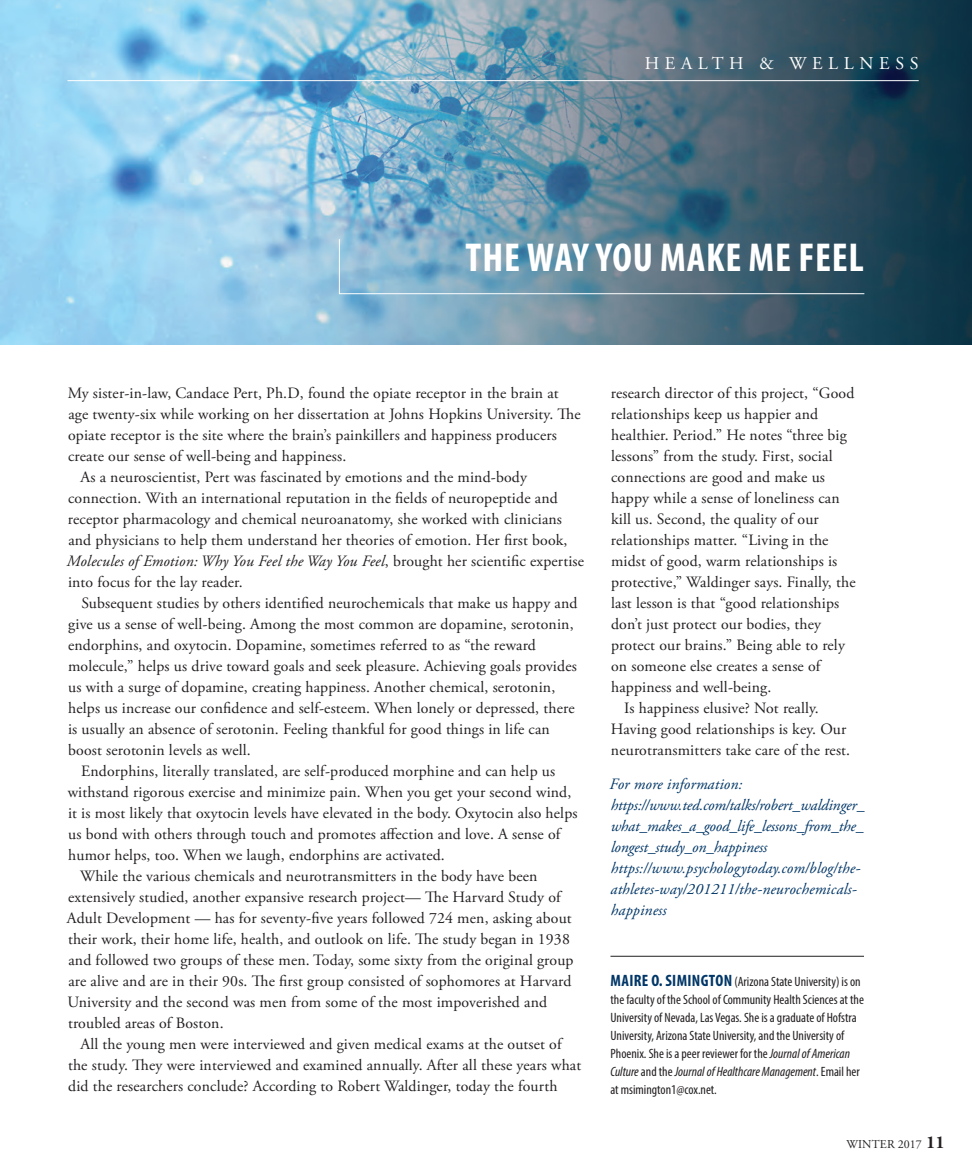
<style>
.page{position:relative;width:972px;height:1175px;background:#fff}
.page>*{position:absolute;margin:0;border:0;box-sizing:border-box;transform-origin:0 0}
.t1{font:700 condensed 40.5px "Myriad Pro";letter-spacing:.02em;color:#fff}
.t2{font:18px "Adobe Garamond Pro";letter-spacing:.315em;color:#fff}
.t3{font:15.75px "Adobe Garamond Pro";letter-spacing:.01em;color:#231f20}
.t4{font:italic 15.75px/21px "Adobe Garamond Pro";letter-spacing:.01em;color:#003667}
.t5{font:italic 15.75px "Adobe Garamond Pro";letter-spacing:.01em;color:#231f20}
.t6{font:condensed 13.5px/18px "Myriad Pro";color:#231f20}
.t7{font:12px "Adobe Garamond Pro";letter-spacing:.015em;color:#231f20}
.s1{font-style:normal}
.s2{font-weight:700;font-size:16.5px;color:#003667}
.s3{font-style:italic}
.s4{font-weight:700;font-size:18px}
</style>
<div class="page">
<img style="left:0;top:0;width:972px;height:344px">
<hr style="left:610px;top:955px;width:254px;height:1px;background:#231f20">
<svg style="left:339px;top:238px;width:526px;height:56px;background:#62879a"></svg>
<hr style="left:68px;top:80px;width:851px;height:1px;background:#fff">
<p class="t2" style="left:645px;top:53px;width:275px">HEALTH &amp; WELLNESS</p>
<h1 class="t1" style="left:466px;top:232px;width:400px">THE WAY YOU MAKE ME FEEL</h1>
<p class="t3" style="left:68px;top:383px;width:493px">My sister-in-law, Candace Pert, Ph.D, found the opiate receptor in the brain at</p>
<p class="t3" style="left:68px;top:404px;width:514px">age twenty-six while working on her dissertation at Johns Hopkins University. The</p>
<p class="t3" style="left:68px;top:425px;width:490px">opiate receptor is the site where the brain’s painkillers and happiness producers</p>
<p class="t3" style="left:68px;top:446px;width:280px">create our sense of well-being and happiness.</p>
<p class="t3" style="left:80px;top:467px;width:448px">As a neuroscientist, Pert was fascinated by emotions and the mind-body</p>
<p class="t3" style="left:68px;top:488px;width:491px">connection. With an international reputation in the fields of neuropeptide and</p>
<p class="t3" style="left:68px;top:509px;width:496px">receptor pharmacology and chemical neuroanatomy, she worked with clinicians</p>
<p class="t3" style="left:68px;top:530px;width:501px">and physicians to help them understand her theories of emotion. Her first book,</p>
<p class="t5" style="left:67px;top:551px;width:519px">Molecules of Emotion: Why You Feel the Way You Feel<span class="s1">, brought her scientific expertise</span></p>
<p class="t3" style="left:68px;top:572px;width:176px">into focus for the lay reader.</p>
<p class="t3" style="left:81px;top:593px;width:498px">Subsequent studies by others identified neurochemicals that make us happy and</p>
<p class="t3" style="left:68px;top:614px;width:507px">give us a sense of well-being. Among the most common are dopamine, serotonin,</p>
<p class="t3" style="left:68px;top:635px;width:469px">endorphins, and oxytocin. Dopamine, sometimes referred to as “the reward</p>
<p class="t3" style="left:68px;top:656px;width:510px">molecule,” helps us drive toward goals and seek pleasure. Achieving goals provides</p>
<p class="t3" style="left:68px;top:677px;width:489px">us with a surge of dopamine, creating happiness. Another chemical, serotonin,</p>
<p class="t3" style="left:68px;top:698px;width:508px">helps us increase our confidence and self-esteem. When lonely or depressed, there</p>
<p class="t3" style="left:68px;top:719px;width:483px">is usually an absence of serotonin. Feeling thankful for good things in life can</p>
<p class="t3" style="left:68px;top:740px;width:184px">boost serotonin levels as well.</p>
<p class="t3" style="left:81px;top:761px;width:476px">Endorphins, literally translated, are self-produced morphine and can help us</p>
<p class="t3" style="left:68px;top:782px;width:505px">withstand rigorous exercise and minimize pain. When you get your second wind,</p>
<p class="t3" style="left:68px;top:803px;width:511px">it is most likely that oxytocin levels have elevated in the body. Oxytocin also helps</p>
<p class="t3" style="left:68px;top:824px;width:494px">us bond with others through touch and promotes affection and love. A sense of</p>
<p class="t3" style="left:68px;top:845px;width:378px">humor helps, too. When we laugh, endorphins are activated.</p>
<p class="t3" style="left:80px;top:866px;width:459px">While the various chemicals and neurotransmitters in the body have been</p>
<p class="t3" style="left:68px;top:887px;width:494px">extensively studied, another expansive research project— The Harvard Study of</p>
<p class="t3" style="left:67px;top:908px;width:506px">Adult Development — has for seventy-five years followed 724 men, asking about</p>
<p class="t3" style="left:68px;top:929px;width:503px">their work, their home life, health, and outlook on life. The study began in 1938</p>
<p class="t3" style="left:68px;top:950px;width:507px">and followed two groups of these men. Today, some sixty from the original group</p>
<p class="t3" style="left:68px;top:971px;width:505px">are alive and are in their 90s. The first group consisted of sophomores at Harvard</p>
<p class="t3" style="left:67px;top:992px;width:481px">University and the second was men from some of the most impoverished and</p>
<p class="t3" style="left:68px;top:1013px;width:157px">troubled areas of Boston.</p>
<p class="t3" style="left:80px;top:1034px;width:483px">All the young men were interviewed and given medical exams at the outset of</p>
<p class="t3" style="left:68px;top:1055px;width:515px">the study. They were interviewed and examined annually. After all these years what</p>
<p class="t3" style="left:68px;top:1076px;width:491px">did the researchers conclude? According to Robert Waldinger, today the fourth</p>
<p class="t3" style="left:611px;top:383px;width:245px">research director of this project, “Good</p>
<p class="t3" style="left:611px;top:404px;width:209px">relationships keep us happier and</p>
<p class="t3" style="left:611px;top:425px;width:237px">healthier. Period.” He notes “three big</p>
<p class="t3" style="left:611px;top:446px;width:223px">lessons” from the study. First, social</p>
<p class="t3" style="left:611px;top:467px;width:215px">connections are good and make us</p>
<p class="t3" style="left:611px;top:488px;width:230px">happy while a sense of loneliness can</p>
<p class="t3" style="left:611px;top:509px;width:209px">kill us. Second, the quality of our</p>
<p class="t3" style="left:611px;top:530px;width:219px">relationships matter. “Living in the</p>
<p class="t3" style="left:611px;top:551px;width:228px">midst of good, warm relationships is</p>
<p class="t3" style="left:611px;top:572px;width:246px">protective,” Waldinger says. Finally, the</p>
<p class="t3" style="left:611px;top:593px;width:230px">last lesson is that “good relationships</p>
<p class="t3" style="left:611px;top:614px;width:211px">don’t just protect our bodies, they</p>
<p class="t3" style="left:611px;top:635px;width:235px">protect our brains.” Being able to rely</p>
<p class="t3" style="left:611px;top:656px;width:211px">on someone else creates a sense of</p>
<p class="t3" style="left:611px;top:677px;width:162px">happiness and well-being.</p>
<p class="t3" style="left:624px;top:698px;width:196px">Is happiness elusive? Not really.</p>
<p class="t3" style="left:611px;top:719px;width:237px">Having good relationships is key. Our</p>
<p class="t3" style="left:611px;top:740px;width:241px">neurotransmitters take care of the rest.</p>
<p class="t4" style="left:610px;top:774px;width:256px">For more information: https://www.ted.com/talks/robert_waldinger_ what_makes_a_good_life_lessons_from_the_ longest_study_on_happiness https://www.psychologytoday.com/blog/the&shy;athletes-way/201211/the-neurochemicals&shy;happiness</p>
<p class="t6" style="left:610px;top:972px;width:255px"><span class="s2">MAIRE O. SIMINGTON</span> (Arizona State University) is on the faculty of the School of Community Health Sciences at the University of Nevada, Las Vegas. She is a graduate of Hofstra University, Arizona State University, and the University of Phoenix. She is a peer reviewer for the <span class="s3">Journal of American Culture</span> and the <span class="s3">Journal of Healthcare Management</span>. Email her at msimington1@cox.net.</p>
<p class="t7" style="left:846px;top:1136px;width:100px">WINTER 2017 <span class="s4">11</span></p>
</div>
